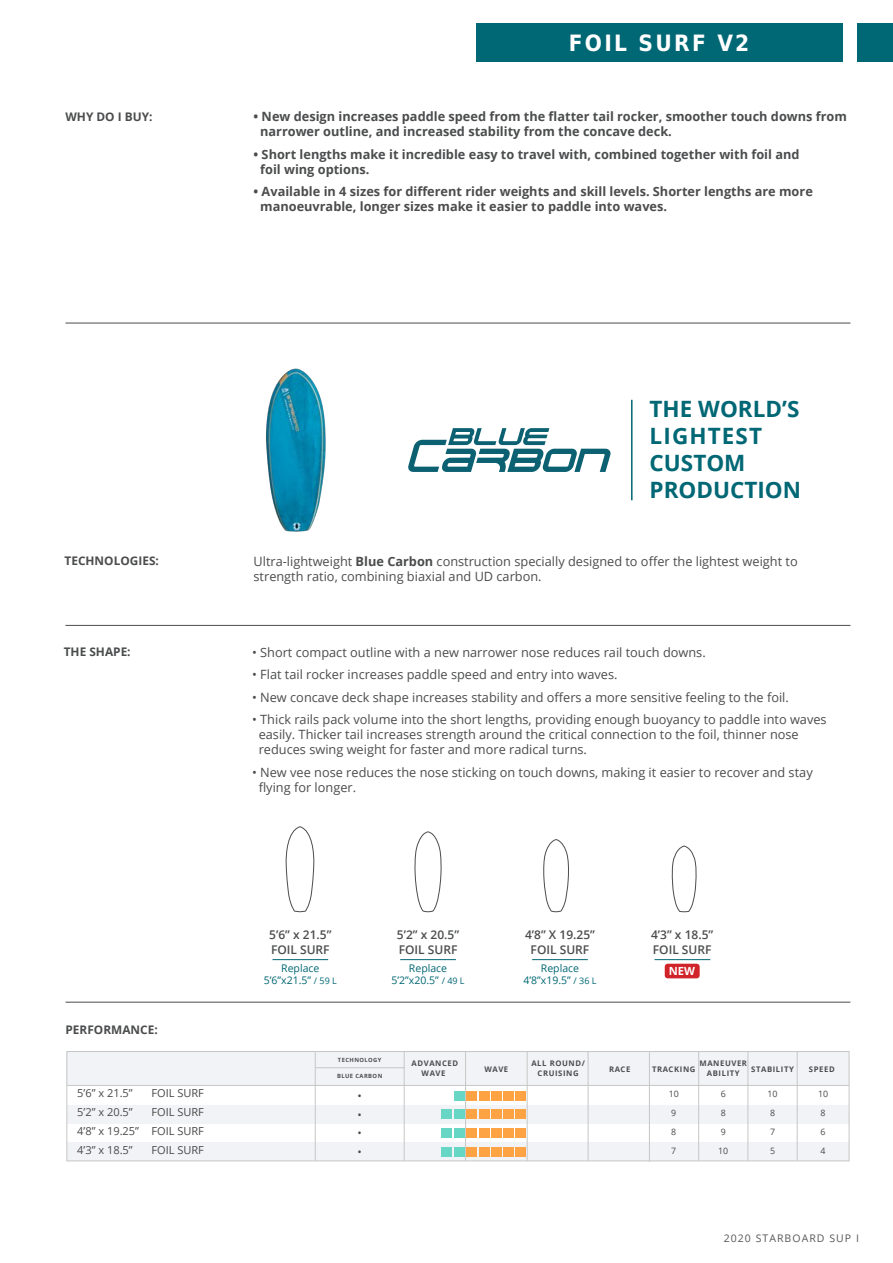
<style>
.page{position:relative;width:893px;height:1263px;background:#fff}
.page>*{position:absolute;margin:0;border:0;box-sizing:border-box;transform-origin:0 0}
.t1{font:700 22.5px "Open Sans";color:#006774}
.t2{font:700 22.5px "DejaVu Sans Condensed";letter-spacing:.1em;color:#fff}
.t3{font:700 22.5px "Open Sans";letter-spacing:.05em;color:#006774}
.t4{font:12.75px/15px "Open Sans";color:#4b4c4d}
.t5{font:700 12.75px "Open Sans";color:#4b4c4d}
.t6{font:600 12px "Open Sans";color:#4b4c4d}
.t7{font:700 11.85px "Open Sans";color:#4b4c4d}
.t8{font:11.55px/18.9px "Open Sans";color:#4a4a49;text-align:justify}
.t9{font:700 11.25px "Open Sans";color:#fff}
.t10{font:11.1px/19px "Open Sans";color:#4a4a49;text-align:justify}
.t11{font:10.5px "Open Sans";color:#006774}
.t12{font:10.5px "Open Sans";letter-spacing:.1em;color:#57585a}
.t13{font:8.85px/19px "Open Sans";color:#4a4a49}
.t14{font:700 7.65px/10.5px "Open Sans";letter-spacing:.075em;color:#4d4d4f;text-align:center}
.t15{font:700 5.85px "Open Sans";letter-spacing:.075em;color:#4d4d4f}
.s1{font-weight:700}
.s2{font-size:9px}
</style>
<div class="page">
<hr style="left:65px;top:323px;width:785px;height:1px;background:#4b4c4d">
<hr style="left:65px;top:625px;width:785px;height:1px;background:#4b4c4d">
<hr style="left:65px;top:1002px;width:785px;height:1px;background:#4b4c4d">
<div style="left:67px;top:1105px;width:782px;height:18px;background:#f2f3f7"></div>
<div style="left:67px;top:1142px;width:782px;height:19px;background:#f2f3f7"></div>
<div style="left:67px;top:1051px;width:782px;height:34px;background:#f2f3f7"></div>
<hr style="left:797px;top:1051px;width:1px;height:110px;background:#c6c6c5">
<hr style="left:748px;top:1051px;width:1px;height:110px;background:#c6c6c5">
<hr style="left:698px;top:1051px;width:1px;height:110px;background:#c6c6c5">
<hr style="left:649px;top:1052px;width:1px;height:110px;background:#c6c6c5">
<hr style="left:588px;top:1051px;width:1px;height:110px;background:#c6c6c5">
<hr style="left:527px;top:1051px;width:1px;height:110px;background:#c6c6c5">
<hr style="left:465px;top:1051px;width:1px;height:110px;background:#c6c6c5">
<hr style="left:404px;top:1051px;width:1px;height:110px;background:#c6c6c5">
<hr style="left:315px;top:1052px;width:1px;height:109px;background:#c6c6c5">
<hr style="left:315px;top:1067px;width:89px;height:1px;background:#c6c6c5">
<hr style="left:67px;top:1085px;width:782px;height:1px;background:#c6c6c5">
<div style="left:67px;top:1051px;width:782px;height:110px;border:1px solid #c6c6c5"></div>
<div style="left:467px;top:1128px;width:10px;height:10px;background:#fda343"></div>
<div style="left:479px;top:1128px;width:10px;height:10px;background:#fda343"></div>
<div style="left:491px;top:1128px;width:10px;height:10px;background:#fda343"></div>
<div style="left:503px;top:1128px;width:11px;height:10px;background:#fda343"></div>
<div style="left:515px;top:1128px;width:11px;height:10px;background:#fda343"></div>
<div style="left:442px;top:1128px;width:10px;height:10px;background:#67d6c5"></div>
<div style="left:454px;top:1128px;width:10px;height:10px;background:#67d6c5"></div>
<div style="left:467px;top:1109px;width:10px;height:10px;background:#fda343"></div>
<div style="left:479px;top:1109px;width:10px;height:10px;background:#fda343"></div>
<div style="left:491px;top:1109px;width:10px;height:10px;background:#fda343"></div>
<div style="left:503px;top:1109px;width:11px;height:10px;background:#fda343"></div>
<div style="left:515px;top:1109px;width:11px;height:10px;background:#fda343"></div>
<div style="left:442px;top:1109px;width:10px;height:10px;background:#67d6c5"></div>
<div style="left:454px;top:1109px;width:10px;height:10px;background:#67d6c5"></div>
<div style="left:467px;top:1091px;width:10px;height:9px;background:#fda343"></div>
<div style="left:479px;top:1091px;width:10px;height:9px;background:#fda343"></div>
<div style="left:491px;top:1091px;width:10px;height:9px;background:#fda343"></div>
<div style="left:503px;top:1091px;width:11px;height:9px;background:#fda343"></div>
<div style="left:515px;top:1091px;width:11px;height:9px;background:#fda343"></div>
<div style="left:454px;top:1091px;width:10px;height:9px;background:#67d6c5"></div>
<div style="left:467px;top:1147px;width:10px;height:9px;background:#fda343"></div>
<div style="left:479px;top:1147px;width:10px;height:9px;background:#fda343"></div>
<div style="left:491px;top:1147px;width:10px;height:9px;background:#fda343"></div>
<div style="left:503px;top:1147px;width:11px;height:9px;background:#fda343"></div>
<div style="left:515px;top:1147px;width:11px;height:9px;background:#fda343"></div>
<div style="left:442px;top:1147px;width:10px;height:9px;background:#67d6c5"></div>
<div style="left:454px;top:1147px;width:10px;height:9px;background:#67d6c5"></div>
<svg style="left:672px;top:845px;width:25px;height:68px"></svg>
<svg style="left:286px;top:826px;width:29px;height:87px"></svg>
<svg style="left:414px;top:831px;width:27px;height:82px"></svg>
<svg style="left:543px;top:839px;width:26px;height:73px"></svg>
<hr style="left:272px;top:959px;width:56px;height:1px;background:#006774">
<hr style="left:400px;top:959px;width:56px;height:1px;background:#006774">
<hr style="left:532px;top:959px;width:56px;height:1px;background:#006774">
<hr style="left:655px;top:959px;width:55px;height:1px;background:#006774">
<div style="left:665px;top:964px;width:35px;height:14px;background:#d1232a;border-radius:3px"></div>
<img style="left:266px;top:368px;width:60px;height:164px">
<svg style="left:408px;top:428px;width:203px;height:44px"></svg>
<hr style="left:631px;top:400px;width:1px;height:100px;background:#006774">
<div style="left:476px;top:23px;width:366px;height:39px;background:#006774"></div>
<div style="left:857px;top:23px;width:36px;height:39px;background:#006774"></div>
<p class="t7" style="left:65px;top:108px;width:89px">WHY DO I BUY:</p>
<p class="t7" style="left:65px;top:553px;width:96px">TECHNOLOGIES:</p>
<h1 class="t2" style="left:569px;top:25px;width:182px">FOIL SURF V2</h1>
<p class="t5" style="left:254px;top:108px;width:595px">• New design increases paddle speed from the flatter tail rocker, smoother touch downs from</p>
<p class="t5" style="left:260px;top:123px;width:413px">narrower outline, and increased stability from the concave deck.</p>
<p class="t5" style="left:254px;top:145px;width:547px">• Short lengths make it incredible easy to travel with, combined together with foil and</p>
<p class="t5" style="left:260px;top:160px;width:111px">foil wing options.</p>
<p class="t5" style="left:254px;top:183px;width:561px">• Available in 4 sizes for different rider weights and skill levels. Shorter lengths are more</p>
<p class="t5" style="left:260px;top:198px;width:408px">manoeuvrable, longer sizes make it easier to paddle into waves.</p>
<p class="t1" style="left:650px;top:393px;width:151px">THE WORLD’S</p>
<p class="t3" style="left:650px;top:420px;width:114px">LIGHTEST</p>
<p class="t1" style="left:650px;top:447px;width:97px">CUSTOM</p>
<p class="t1" style="left:650px;top:474px;width:153px">PRODUCTION</p>
<p class="t4" style="left:254px;top:554px;width:546px">Ultra-lightweight <span class="s1">Blue Carbon</span> construction specially designed to offer the lightest weight to strength ratio, combining biaxial and UD carbon.</p>
<p class="t7" style="left:64px;top:643px;width:68px">THE SHAPE:</p>
<p class="t4" style="left:252px;top:644px;width:455px">• Short compact outline with a new narrower nose reduces rail touch downs.</p>
<p class="t4" style="left:252px;top:667px;width:367px">• Flat tail rocker increases paddle speed and entry into waves.</p>
<p class="t4" style="left:252px;top:689px;width:538px">• New concave deck shape increases stability and offers a more sensitive feeling to the foil.</p>
<p class="t4" style="left:252px;top:712px;width:576px">• Thick rails pack volume into the short lengths, providing enough buoyancy to paddle into waves</p>
<p class="t4" style="left:259px;top:727px;width:541px">easily. Thicker tail increases strength around the critical connection to the foil, thinner nose</p>
<p class="t4" style="left:259px;top:742px;width:330px">reduces swing weight for faster and more radical turns.</p>
<p class="t4" style="left:252px;top:764px;width:562px">• New vee nose reduces the nose sticking on touch downs, making it easier to recover and stay</p>
<p class="t4" style="left:259px;top:779px;width:99px">flying for longer.</p>
<p class="t7" style="left:65px;top:1021px;width:94px">PERFORMANCE:</p>
<p class="t6" style="left:269px;top:926px;width:64px">5’6” x 21.5”</p>
<p class="t6" style="left:271px;top:941px;width:60px">FOIL SURF</p>
<p class="t11" style="left:281px;top:961px;width:40px">Replace</p>
<p class="t11" style="left:264px;top:973px;width:75px">5’6”x21.5” <span class="s2">/ 59 L</span></p>
<p class="t6" style="left:397px;top:926px;width:64px">5’2” x 20.5”</p>
<p class="t6" style="left:399px;top:941px;width:60px">FOIL SURF</p>
<p class="t11" style="left:409px;top:961px;width:40px">Replace</p>
<p class="t11" style="left:391px;top:973px;width:75px">5’2”x20.5” <span class="s2">/ 49 L</span></p>
<p class="t6" style="left:525px;top:926px;width:71px">4’8” X 19.25”</p>
<p class="t6" style="left:531px;top:941px;width:60px">FOIL SURF</p>
<p class="t11" style="left:541px;top:961px;width:40px">Replace</p>
<p class="t11" style="left:523px;top:973px;width:75px">4’8”x19.5” <span class="s2">/ 36 L</span></p>
<p class="t6" style="left:651px;top:926px;width:64px">4’3” x 18.5”</p>
<p class="t6" style="left:653px;top:941px;width:60px">FOIL SURF</p>
<p class="t9" style="left:669px;top:963px;width:28px">NEW</p>
<p class="t15" style="left:338px;top:1055px;width:45px">TECHNOLOGY</p>
<p class="t15" style="left:337px;top:1072px;width:47px">BLUE CARBON</p>
<p class="t14" style="left:412px;top:1057px;width:48px">ADVANCED<br>WAVE</p>
<p class="t14" style="left:484px;top:1064px;width:25px">WAVE</p>
<p class="t14" style="left:531px;top:1057px;width:55px">ALL ROUND/<br>CRUISING</p>
<p class="t14" style="left:609px;top:1064px;width:23px">RACE</p>
<p class="t14" style="left:699px;top:1057px;width:49px">MANEUVER<br>ABILITY</p>
<p class="t14" style="left:652px;top:1064px;width:45px">TRACKING</p>
<p class="t14" style="left:751px;top:1064px;width:44px">STABILITY</p>
<p class="t14" style="left:809px;top:1064px;width:27px">SPEED</p>
<p class="t10" style="left:151px;top:1083px;width:54px">FOIL SURF FOIL SURF FOIL SURF FOIL SURF</p>
<p class="t10" style="left:77px;top:1083px;width:63px;text-align:left">5’6” x 21.5”<br>5’2” x 20.5”<br>4’8” x 19.25”<br>4’3” x 18.5”</p>
<p class="t8" style="left:358px;top:1085px;width:6px">• • • •</p>
<p class="t13" style="left:669px;top:1084px;width:12px">10<br>9<br>8<br>7</p>
<p class="t13" style="left:718px;top:1084px;width:12px">6<br>8<br>9<br>10</p>
<p class="t13" style="left:767px;top:1084px;width:12px">10<br>8<br>7<br>5</p>
<p class="t13" style="left:818px;top:1084px;width:12px">10<br>8<br>6<br>4</p>
<p class="t12" style="left:724px;top:1231px;width:137px">2020 STARBOARD SUP I</p>
</div>
